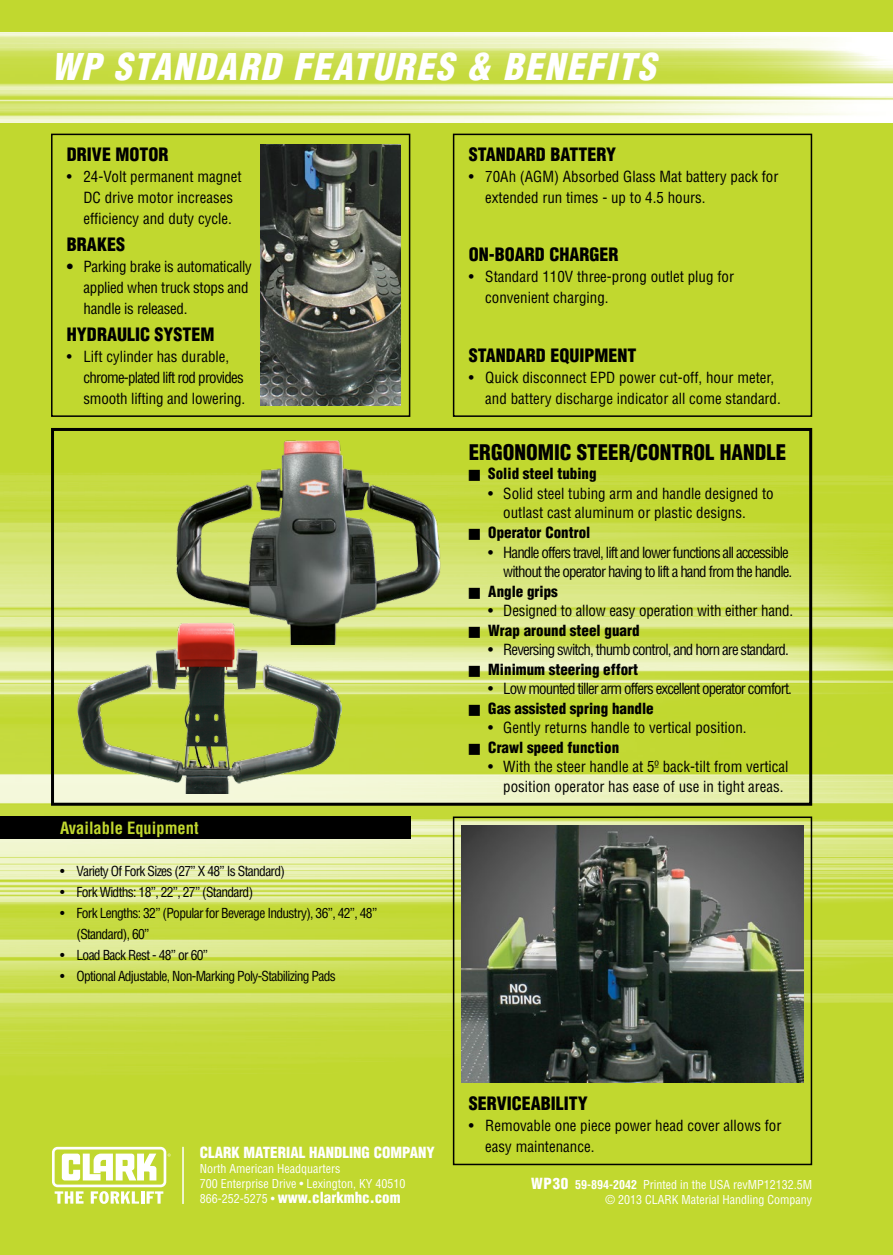
<style>
.page{position:relative;width:893px;height:1255px;background:#fff}
.page>*{position:absolute;margin:0;border:0;box-sizing:border-box;transform-origin:0 0}
.t1{font:italic 900 condensed 36px "Helvetica";letter-spacing:.05em;color:#fff}
.t2{font:900 condensed 21px "Helvetica";color:#000}
.t3{font:900 condensed 18px "Helvetica";color:#000}
.t4{font:700 condensed 16.5px "Helvetica";color:#c1d82f}
.t5{font:condensed 15px/21px "Helvetica";color:#000}
.t6{font:condensed 15px/19.5px "Helvetica";letter-spacing:-.06em;color:#000;text-align:right}
.t7{font:900 condensed 15px "Helvetica";color:#000}
.t8{font:condensed 15px/21px "Helvetica";letter-spacing:-.02em;color:#000}
.t9{font:900 condensed 15px "Helvetica";color:#fff}
.t10{font:condensed 13.5px/21px "Helvetica";letter-spacing:-.05em;color:#000}
.t11{font:condensed 12px/15px "Helvetica";color:#fff;text-align:right}
.s1{font-weight:900}
.s2{font-weight:400;font-size:12px}
.s3{font-weight:900;font-size:15px}
.s4{font-weight:700}
</style>
<div class="page">
<img style="left:0;top:0;width:893px;height:1254px">
<img style="left:0;top:33px;width:893px;height:89px">
<div style="left:51px;top:428px;width:761px;height:377px;border:3px solid #000"></div>
<hr style="left:182px;top:1146px;width:2px;height:57px;background:#fff">
<svg style="left:52px;top:1146px;width:119px;height:57px"></svg>
<div style="left:0;top:816px;width:410px;height:23px;background:#000"></div>
<div style="left:453px;top:816px;width:359px;height:349px;border:2px solid #000"></div>
<div style="left:51px;top:134px;width:359px;height:283px;border:2px solid #000"></div>
<div style="left:453px;top:134px;width:359px;height:283px;border:2px solid #000"></div>
<img style="left:160px;top:422px;width:301px;height:222px">
<img style="left:76px;top:618px;width:265px;height:175px">
<img style="left:260px;top:144px;width:141px;height:262px">
<img style="left:461px;top:825px;width:343px;height:257px">
<h1 class="t1" style="left:51px;top:45px;width:606px">WP STANDARD FEATURES &amp; BENEFITS</h1>
<p class="t3" style="left:67px;top:143px;width:103px">DRIVE MOTOR</p>
<p class="t5" style="left:67px;top:166px;width:176px;text-align:center">• 24-Volt permanent magnet<br>DC drive motor increases efficiency and duty cycle.</p>
<p class="t3" style="left:67px;top:233px;width:60px">BRAKES</p>
<p class="t8" style="left:83px;top:256px;width:170px;text-indent:-16px"><span class="s1">•</span> Parking brake is automatically applied when truck stops and handle is released.</p>
<p class="t3" style="left:67px;top:323px;width:149px">HYDRAULIC SYSTEM</p>
<p class="t5" style="left:83px;top:346px;width:163px;text-indent:-16px">• Lift cylinder has durable, chrome-plated lift rod provides smooth lifting and lowering.</p>
<p class="t4" style="left:60px;top:817px;width:140px">Available Equipment</p>
<p class="t10" style="left:60px;top:860px;width:227px">• Variety Of Fork Sizes (27” X 48” Is Standard)</p>
<p class="t10" style="left:60px;top:881px;width:195px">• Fork Widths: 18”, 22”, 27” (Standard)</p>
<p class="t10" style="left:77px;top:902px;width:302px;text-indent:-16px">• Fork Lengths: 32” (Popular for Beverage Industry), 36”, 42”, 48” (Standard), 60”</p>
<p class="t10" style="left:60px;top:944px;width:150px">• Load Back Rest - 48” or 60”</p>
<p class="t10" style="left:60px;top:965px;width:277px">• Optional Adjustable, Non-Marking Poly-Stabilizing Pads</p>
<p class="t3" style="left:469px;top:143px;width:149px">STANDARD BATTERY</p>
<p class="t5" style="left:485px;top:166px;width:295px;text-indent:-16px">• 70Ah (AGM) Absorbed Glass Mat battery pack for extended run times - up to 4.5 hours.</p>
<p class="t3" style="left:469px;top:243px;width:151px">ON-BOARD CHARGER</p>
<p class="t5" style="left:485px;top:266px;width:250px;text-indent:-16px">• Standard 110V three-prong outlet plug for convenient charging.</p>
<p class="t3" style="left:469px;top:344px;width:169px">STANDARD EQUIPMENT</p>
<p class="t5" style="left:485px;top:367px;width:297px;text-indent:-16px">• Quick disconnect EPD power cut-off, hour meter, and battery discharge indicator all come standard.</p>
<h2 class="t2" style="left:469px;top:439px;width:319px">ERGONOMIC STEER/CONTROL HANDLE</h2>
<p class="t7" style="left:469px;top:464px;width:129px">■ Solid steel tubing</p>
<p class="t5" style="left:503px;top:483px;width:272px;line-height:19.5px;text-indent:-15px">• Solid steel tubing arm and handle designed to outlast cast aluminum or plastic designs.</p>
<p class="t7" style="left:469px;top:523px;width:123px">■ Operator Control</p>
<p class="t6" style="left:488px;top:542px;width:305px">• Handle offers travel, lift and lower functions all accessible without the operator having to lift a hand from the handle.</p>
<p class="t7" style="left:469px;top:581px;width:91px">■ Angle grips</p>
<p class="t5" style="left:488px;top:599px;width:307px">• Designed to allow easy operation with either hand.</p>
<p class="t7" style="left:469px;top:620px;width:172px">■ Wrap around steel guard</p>
<p class="t6" style="left:488px;top:639px;width:302px">• Reversing switch, thumb control, and horn are standard.</p>
<p class="t7" style="left:469px;top:659px;width:171px">■ Minimum steering effort</p>
<p class="t6" style="left:488px;top:678px;width:305px">• Low mounted tiller arm offers excellent operator comfort.</p>
<p class="t7" style="left:469px;top:698px;width:186px">■ Gas assisted spring handle</p>
<p class="t5" style="left:488px;top:716px;width:260px">• Gently returns handle to vertical position.</p>
<p class="t7" style="left:469px;top:737px;width:152px">■ Crawl speed function</p>
<p class="t5" style="left:503px;top:756px;width:287px;line-height:19.5px;text-indent:-15px">• With the steer handle at 5º back-tilt from vertical position operator has ease of use in tight areas.</p>
<p class="t9" style="left:200px;top:1143px;width:236px">CLARK MATERIAL HANDLING COMPANY</p>
<p class="t11" style="left:200px;top:1161px;width:207px;text-align:left">North American Headquarters<br>700 Enterprise Drive • Lexington, KY 40510</p>
<p class="t9" style="left:200px;top:1188px;width:202px"><span class="s2">866-252-5275 •</span> www.clarkmhc.com</p>
<p class="t3" style="left:469px;top:1092px;width:121px">SERVICEABILITY</p>
<p class="t5" style="left:485px;top:1114px;width:298px;text-indent:-16px">• Removable one piece power head cover allows for easy maintenance.</p>
<p class="t11" style="left:531px;top:1176px;width:282px"><span class="s3">WP30</span> <span class="s4">59-894-2042</span> Printed in the USA revMP12132.5M © 2013 CLARK Material Handling Company</p>
</div>
